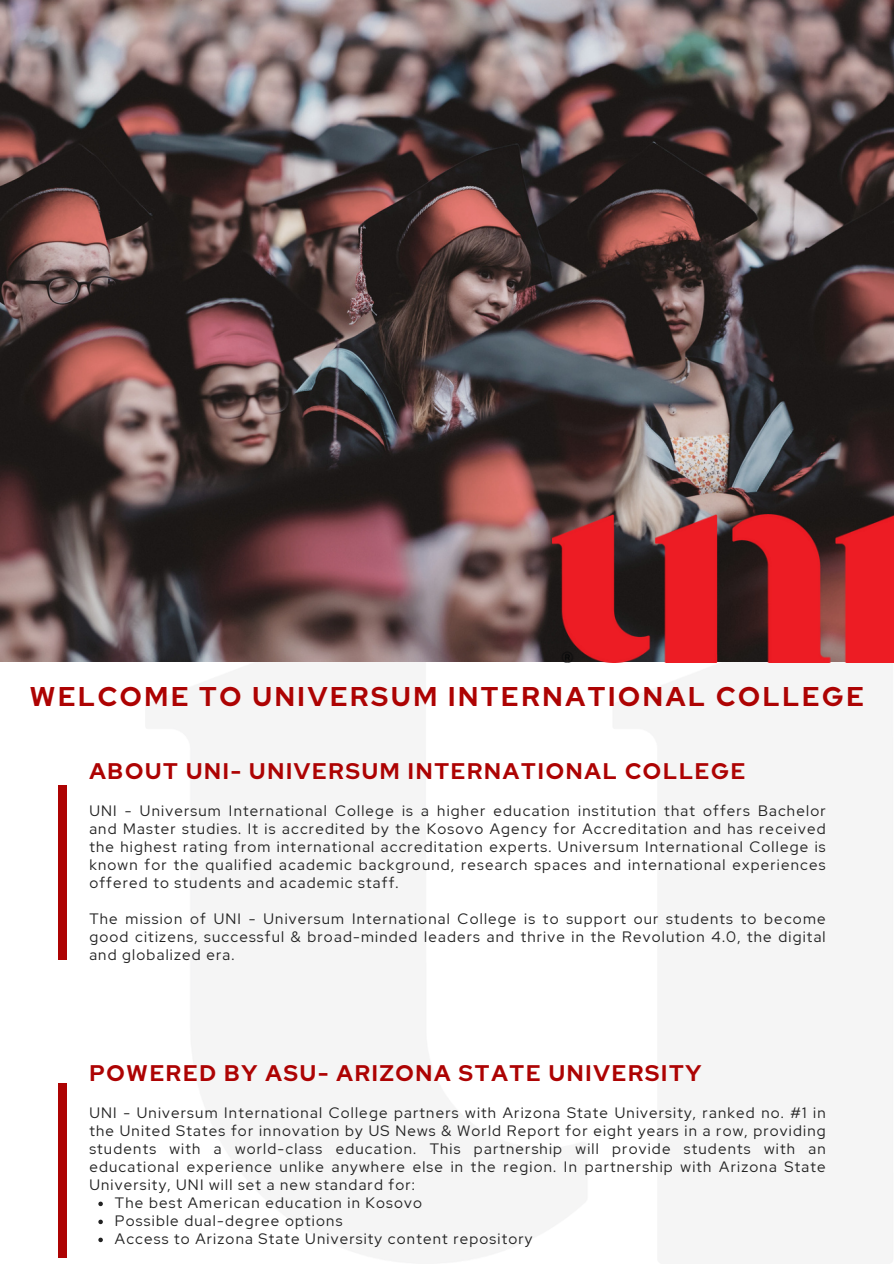
<style>
.page{position:relative;width:894px;height:1264px;background:#fff}
.page>*{position:absolute;margin:0;border:0;box-sizing:border-box;transform-origin:0 0}
.t1{font:700 27px "Red Hat Display";letter-spacing:.1em;color:#ad0303}
.t2{font:700 22.5px "Red Hat Display";letter-spacing:.08em;color:#ad0303}
.t3{font:15px/18px "Red Hat Display";letter-spacing:.08em;color:#222;text-align:justify}
</style>
<div class="page">
<img style="left:146px;top:661px;width:747px;height:602px">
<img style="left:0;top:0;width:893px;height:661px">
<div style="left:59px;top:785px;width:8px;height:174px;background:#ad0303"></div>
<div style="left:59px;top:1083px;width:8px;height:174px;background:#ad0303"></div>
<img style="left:552px;top:515px;width:341px;height:147px">
<svg style="left:98px;top:1201px;width:5px;height:5px"></svg>
<svg style="left:98px;top:1219px;width:5px;height:5px"></svg>
<svg style="left:98px;top:1237px;width:5px;height:5px"></svg>
<p class="t1" style="left:30px;top:678px;width:835px">WELCOME TO UNIVERSUM INTERNATIONAL COLLEGE</p>
<p class="t2" style="left:89px;top:756px;width:657px">ABOUT UNI- UNIVERSUM INTERNATIONAL COLLEGE</p>
<p class="t3" style="left:89px;top:801px;width:737px">UNI - Universum International College is a higher education institution that offers Bachelor and Master studies. It is accredited by the Kosovo Agency for Accreditation and has received the highest rating from international accreditation experts. Universum International College is known for the qualified academic background, research spaces and international experiences offered to students and academic staff.</p>
<h1 class="t3" style="left:89px;top:909px;width:737px">The mission of UNI - Universum International College is to support our students to become good citizens, successful &amp; broad-minded leaders and thrive in the Revolution 4.0, the digital and globalized era.</h1>
<h2 class="t2" style="left:89px;top:1058px;width:613px">POWERED BY ASU- ARIZONA STATE UNIVERSITY</h2>
<p class="t3" style="left:89px;top:1103px;width:737px">UNI - Universum International College partners with Arizona State University, ranked no. #1 in the United States for innovation by US News &amp; World Report for eight years in a row, providing students with a world-class education. This partnership will provide students with an educational experience unlike anywhere else in the region. In partnership with Arizona State University, UNI will set a new standard for:</p>
<p class="t3" style="left:115px;top:1193px;width:308px">The best American education in Kosovo</p>
<p class="t3" style="left:115px;top:1211px;width:229px">Possible dual-degree options</p>
<h2 class="t3" style="left:115px;top:1229px;width:419px">Access to Arizona State University content repository</h2>
</div>
